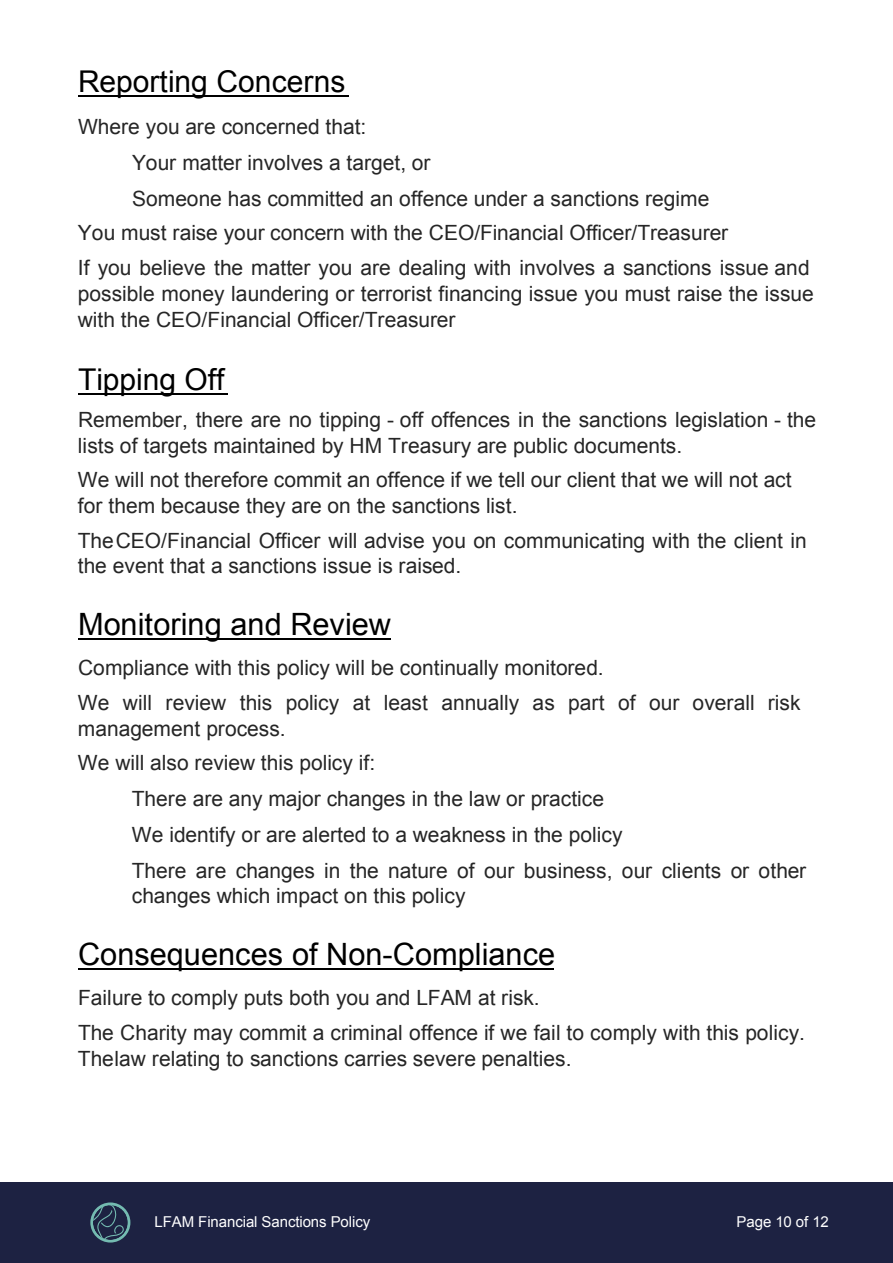
<style>
.page{position:relative;width:893px;height:1263px;background:#fff}
.page>*{position:absolute;margin:0;border:0;box-sizing:border-box;transform-origin:0 0}
.t1{font:30.75px "Arial";color:#000}
.t2{font:30px "Arial";color:#000}
.t3{font:21px/25.8px "Arial";color:#262626}
.t4{font:15px "Arial";letter-spacing:-.005em;color:#fff}
</style>
<div class="page">
<hr style="left:78px;top:95px;width:270px;height:2px;background:#000">
<hr style="left:78px;top:393px;width:150px;height:2px;background:#000">
<hr style="left:78px;top:638px;width:313px;height:2px;background:#000">
<hr style="left:78px;top:969px;width:476px;height:1px;background:#000">
<div style="left:0;top:1182px;width:893px;height:81px;background:#1d2242"></div>
<svg style="left:90px;top:1202px;width:40px;height:41px"></svg>
<svg style="left:93px;top:1205px;width:35px;height:35px"></svg>
<svg style="left:93px;top:1205px;width:31px;height:35px"></svg>
<h2 class="t2" style="left:78px;top:61px;width:269px">Reporting Concerns</h2>
<p class="t3" style="left:78px;top:114px;width:290px">Where you are concerned that:</p>
<p class="t3" style="left:132px;top:150px;width:300px">Your matter involves a target, or</p>
<p class="t3" style="left:132px;top:186px;width:579px">Someone has committed an offence under a sanctions regime</p>
<p class="t3" style="left:78px;top:220px;width:652px">You must raise your concern with the CEO/Financial Officer/Treasurer</p>
<p class="t3" style="left:78px;top:255px;width:733px">If you believe the matter you are dealing with involves a sanctions issue and</p>
<p class="t3" style="left:78px;top:281px;width:737px">possible money laundering or terrorist financing issue you must raise the issue with the CEO/Financial Officer/Treasurer</p>
<h2 class="t2" style="left:78px;top:360px;width:148px">Tipping Off</h2>
<p class="t3" style="left:78px;top:407px;width:740px">Remember, there are no tipping - off offences in the sanctions legislation - the lists of targets maintained by HM Treasury are public documents.</p>
<p class="t3" style="left:78px;top:467px;width:715px">We will not therefore commit an offence if we tell our client that we will not act for them because they are on the sanctions list.</p>
<p class="t3" style="left:78px;top:528px;width:730px">TheCEO/Financial Officer will advise you on communicating with the client in the event that a sanctions issue is raised.</p>
<h1 class="t1" style="left:78px;top:604px;width:315px">Monitoring and Review</h1>
<p class="t3" style="left:78px;top:651px;width:724px;line-height:35px">Compliance with this policy will be continually monitored.<br>We will review this policy at least annually as part of our overall risk</p>
<p class="t3" style="left:78px;top:716px;width:209px">management process.</p>
<p class="t3" style="left:78px;top:750px;width:299px">We will also review this policy if:</p>
<p class="t3" style="left:132px;top:786px;width:474px">There are any major changes in the law or practice</p>
<p class="t3" style="left:132px;top:822px;width:492px">We identify or are alerted to a weakness in the policy</p>
<p class="t3" style="left:132px;top:858px;width:676px">There are changes in the nature of our business, our clients or other</p>
<p class="t3" style="left:132px;top:883px;width:335px">changes which impact on this policy</p>
<h1 class="t1" style="left:78px;top:934px;width:479px">Consequences of Non-Compliance</h1>
<p class="t3" style="left:78px;top:981px;width:728px;line-height:35px">Failure to comply puts both you and LFAM at risk.<br>The Charity may commit a criminal offence if we fail to comply with this policy.</p>
<p class="t3" style="left:78px;top:1046px;width:495px">The law relating to sanctions carries severe penalties.</p>
<p class="t4" style="left:155px;top:1211px;width:217px">LFAM Financial Sanctions Policy</p>
<p class="t4" style="left:736px;top:1211px;width:94px">Page 10 of 12</p>
</div>
